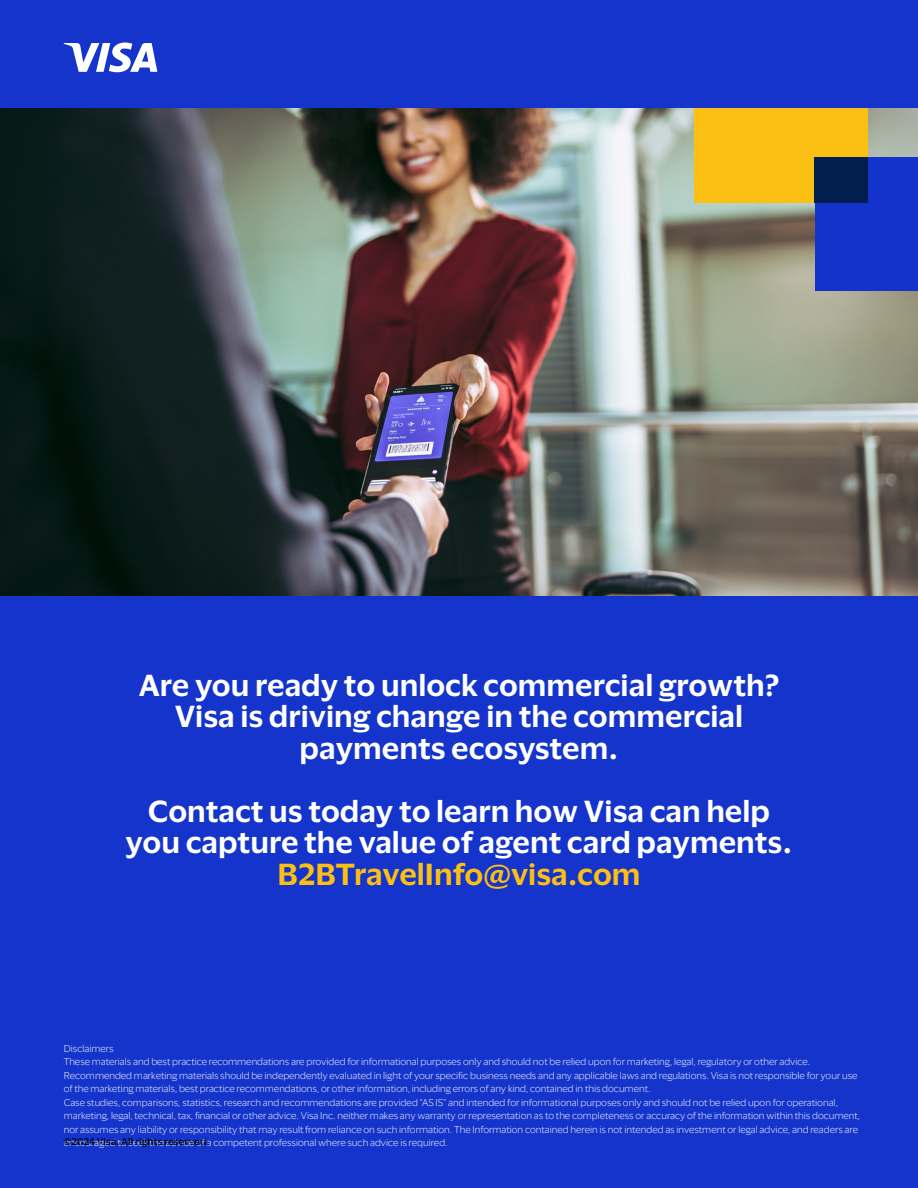
<style>
.page{position:relative;width:918px;height:1188px;background:#1434cb}
.page>*{position:absolute;margin:0;border:0;box-sizing:border-box;transform-origin:0 0}
.t1{font:600 27.9px/31.5px "Visa Dialect";color:#fff;text-align:center}
.t2{font:300 9px/13.5px "Visa Dialect";color:#fff}
.t3{font:500 9px "Visa Dialect";letter-spacing:.03em;color:#000}
.s1{color:#fcbf14}
.s2{font-weight:500;color:#000}
.s3{font-weight:300;color:#fff}
</style>
<div class="page">
<svg style="left:64px;top:43px;width:93px;height:29px"></svg>
<img style="left:0;top:108px;width:918px;height:488px">
<div style="left:815px;top:157px;width:103px;height:134px;background:#1433cc"></div>
<div style="left:694px;top:108px;width:174px;height:95px;background:#fcbf14"></div>
<div style="left:815px;top:157px;width:53px;height:46px;background:#021e4c"></div>
<p class="t1" style="left:139px;top:668px;width:642px">Are you ready to unlock commercial growth?<br>Visa is driving change in the commercial payments ecosystem.</p>
<p class="t1" style="left:126px;top:793px;width:668px">Contact us today to learn how Visa can help you capture the value of agent card payments.<br><span class="s1">B2BTravelInfo@visa.com</span></p>
<h2 class="t2" style="left:64px;top:1041px;width:51px">Disclaimers</h2>
<p class="t2" style="left:64px;top:1054px;width:795px">These materials and best practice recommendations are provided for informational purposes only and should not be relied upon for marketing, legal, regulatory or other advice.<br>Recommended marketing materials should be independently evaluated in light of your specific business needs and any applicable laws and regulations. Visa is not responsible for your use of the marketing materials, best practice recommendations, or other information, including errors of any kind, contained in this document.</p>
<p class="t2" style="left:64px;top:1095px;width:798px">Case studies, comparisons, statistics, research and recommendations are provided “AS IS” and intended for informational purposes only and should not be relied upon for operational, marketing, legal, technical, tax, financial or other advice. Visa Inc. neither makes any warranty or representation as to the completeness or accuracy of the information within this document, nor assumes any liability or responsibility that may result from reliance on such information. The Information contained herein is not intended as investment or legal advice, and readers are enc <span class="s2">24 V</span>aged to seek the advic</p>
<p class="t3" style="left:64px;top:1135px;width:32px">©20<span class="s3">our</span></p>
<p class="t3" style="left:104px;top:1135px;width:116px">isa. All rights reserv<span class="s3">e o</span>ed<span class="s3">f a c</span></p>
<p class="t2" style="left:207px;top:1135px;width:243px"><span class="s2">.</span> ompetent professional where such advice is required.</p>
</div>
